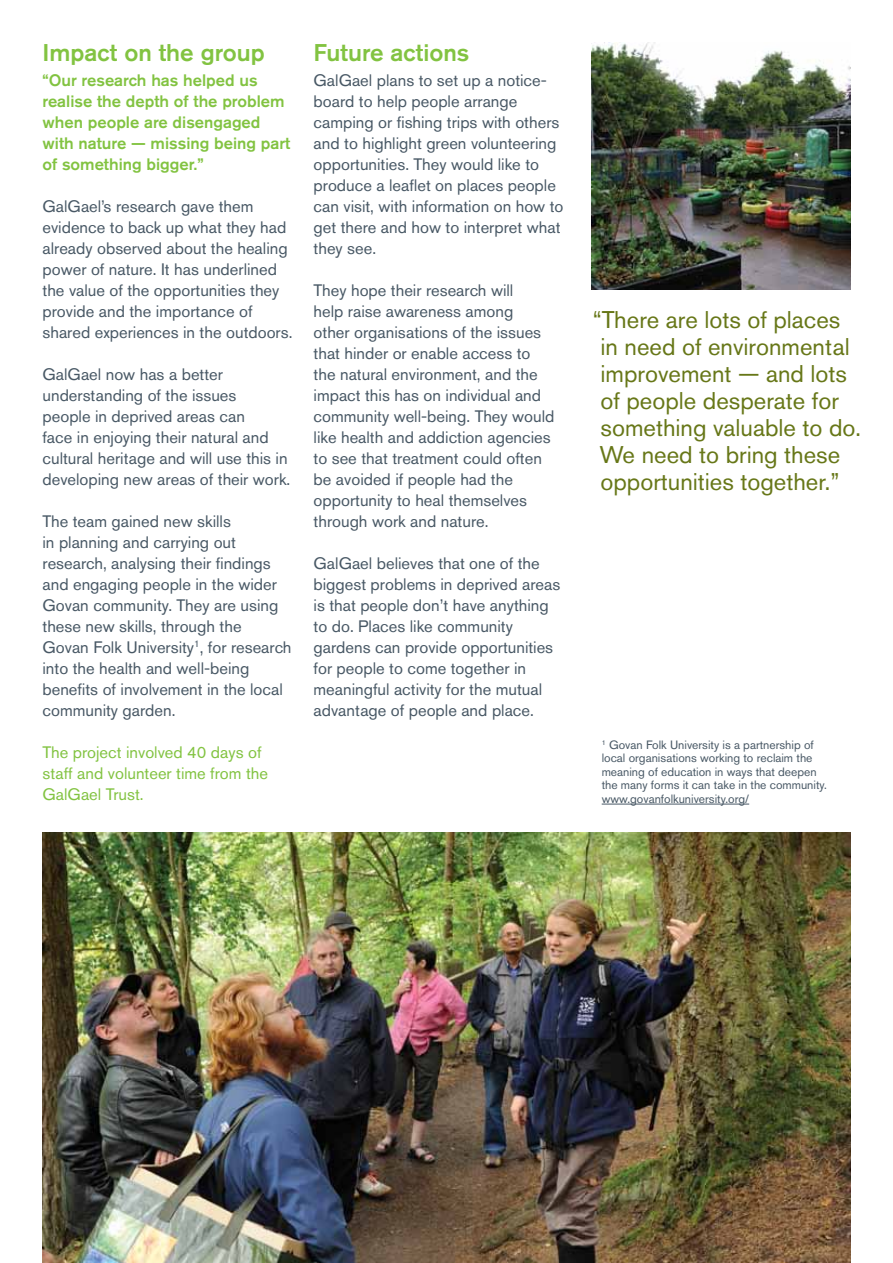
<style>
.page{position:relative;width:893px;height:1263px;background:#fff}
.page>*{position:absolute;margin:0;border:0;box-sizing:border-box;transform-origin:0 0}
.t1{font:24px/27px "Akzidenz Grotesk BE";color:#677718}
.t2{font:500 24px "Akzidenz Grotesk BE";color:#82c341}
.t3{font:16.5px/21px "Akzidenz Grotesk BE";color:#485865}
.t4{font:500 16.5px/21px "Akzidenz Grotesk BE";color:#82c341}
.t5{font:16.5px/21px "Akzidenz Grotesk BE";color:#82c341}
.t6{font:12px/13.5px "Akzidenz Grotesk BE";color:#485865}
</style>
<div class="page">
<img style="left:591px;top:43px;width:259px;height:246px">
<img style="left:43px;top:833px;width:807px;height:430px">
<hr style="left:602px;top:804px;width:147px;height:1px;background:#485865">
<h1 class="t2" style="left:43px;top:37px;width:224px">Impact on the group</h1>
<p class="t4" style="left:43px;top:69px;width:249px">“Our research has helped us realise the depth of the problem when people are disengaged with nature — missing being part of something bigger.”</p>
<p class="t3" style="left:43px;top:195px;width:251px">GalGael’s research gave them evidence to back up what they had already observed about the healing power of nature. It has underlined the value of the opportunities they provide and the importance of shared experiences in the outdoors.</p>
<p class="t3" style="left:43px;top:363px;width:249px">GalGael now has a better understanding of the issues<br>people in deprived areas can<br>face in enjoying their natural and cultural heritage and will use this in developing new areas of their work.</p>
<p class="t3" style="left:43px;top:510px;width:251px">The team gained new skills<br>in planning and carrying out research, analysing their findings and engaging people in the wider<br>Govan community. They are using these new skills, through the<br>Govan Folk University<sup>1</sup>, for research into the health and well-being benefits of involvement in the local community garden.</p>
<p class="t5" style="left:43px;top:741px;width:227px">The project involved 40 days of staff and volunteer time from the<br>GalGael Trust.</p>
<h1 class="t2" style="left:314px;top:37px;width:157px">Future actions</h1>
<p class="t3" style="left:314px;top:69px;width:251px">GalGael plans to set up a notice&shy;board to help people arrange camping or fishing trips with others and to highlight green volunteering opportunities. They would like to produce a leaflet on places people can visit, with information on how to get there and how to interpret what they see.</p>
<p class="t3" style="left:314px;top:279px;width:242px">They hope their research will<br>help raise awareness among<br>other organisations of the issues that hinder or enable access to the natural environment, and the impact this has on individual and community well-being. They would like health and addiction agencies to see that treatment could often be avoided if people had the opportunity to heal themselves through work and nature.</p>
<p class="t3" style="left:314px;top:552px;width:248px">GalGael believes that one of the biggest problems in deprived areas is that people don’t have anything to do. Places like community gardens can provide opportunities for people to come together in meaningful activity for the mutual advantage of people and place.</p>
<h1 class="t1" style="left:593px;top:306px;width:270px">“There are lots of places in need of environmental improvement — and lots of people desperate for something valuable to do.<br>We need to bring these opportunities together.”</h1>
<p class="t6" style="left:602px;top:738px;width:227px"><sup>1</sup> Govan Folk University is a partnership of local organisations working to reclaim the meaning of education in ways that deepen the many forms it can take in the community. www.govanfolkuniversity.org/</p>
</div>
